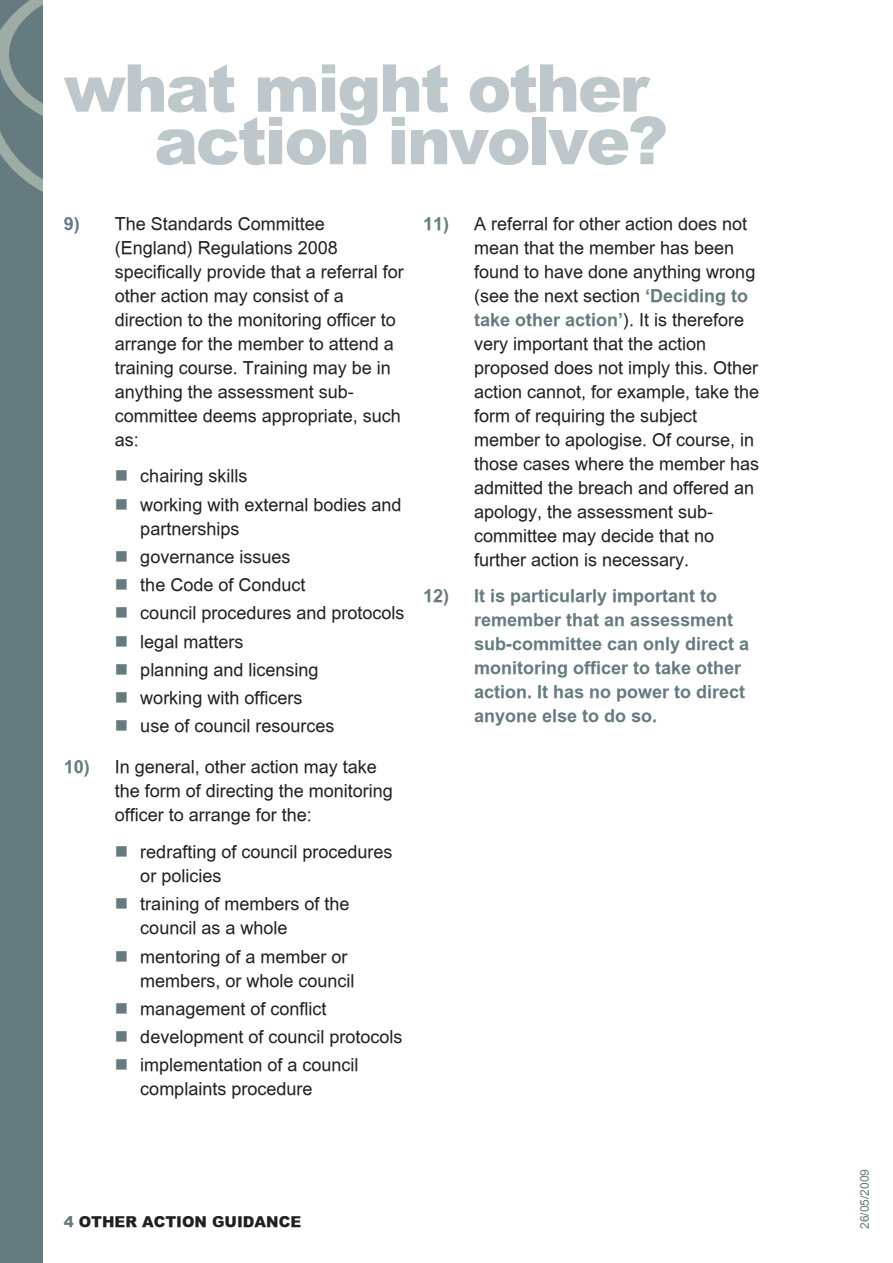
<style>
.page{position:relative;width:893px;height:1263px;background:#fff}
.page>*{position:absolute;margin:0;border:0;box-sizing:border-box;transform-origin:0 0}
.t1{font:66px/52.5px "Arial MT Black";letter-spacing:-.035em;color:#bdc7cc;text-align:right}
.t2{font:18px/24px "Arial MT Regular";color:#231f20}
.t3{font:18px/24px "Arial MT Bold";color:#657b80}
.t4{font:15px "Arial MT Black";color:#231f20}
.t5{font:12px "Arial MT Regular";color:#657b80}
.s1{font-family:"Arial MT Bold";color:#657b80}
.s2{color:#657b80}
.s3{font-family:"Arial MT Regular";color:#231f20}
</style>
<div class="page">
<div style="left:0;top:0;width:43px;height:1263px;background:#657b80"></div>
<svg style="left:0;top:0;width:43px;height:192px"></svg>
<h1 class="t1" style="left:64px;top:60px;width:606px">what might other action involve?</h1>
<p class="t2" style="left:115px;top:211px;width:291px;text-indent:-51px"><span class="s1">9)</span> The Standards Committee (England) Regulations 2008 specifically provide that a referral for other action may consist of a direction to the monitoring officer to arrange for the member to attend a training course. Training may be in anything the assessment sub&shy;committee deems appropriate, such as:</p>
<p class="t2" style="left:115px;top:464px;width:134px"><span class="s2">■</span> chairing skills</p>
<p class="t2" style="left:140px;top:492px;width:263px;text-indent:-26px"><span class="s2">■</span> working with external bodies and partnerships</p>
<p class="t2" style="left:115px;top:545px;width:177px"><span class="s2">■</span> governance issues</p>
<p class="t2" style="left:115px;top:573px;width:192px"><span class="s2">■</span> the Code of Conduct</p>
<p class="t2" style="left:115px;top:601px;width:291px"><span class="s2">■</span> council procedures and protocols</p>
<p class="t2" style="left:115px;top:629px;width:130px"><span class="s2">■</span> legal matters</p>
<p class="t2" style="left:115px;top:658px;width:205px"><span class="s2">■</span> planning and licensing</p>
<p class="t2" style="left:115px;top:686px;width:189px"><span class="s2">■</span> working with officers</p>
<p class="t2" style="left:115px;top:714px;width:221px"><span class="s2">■</span> use of council resources</p>
<p class="t2" style="left:115px;top:755px;width:280px;text-indent:-51px"><span class="s1">10)</span> In general, other action may take the form of directing the monitoring officer to arrange for the:</p>
<p class="t2" style="left:140px;top:840px;width:254px;text-indent:-26px"><span class="s2">■</span> redrafting of council procedures or policies</p>
<p class="t2" style="left:140px;top:892px;width:211px;text-indent:-26px"><span class="s2">■</span> training of members of the council as a whole</p>
<p class="t2" style="left:140px;top:944px;width:216px;text-indent:-26px"><span class="s2">■</span> mentoring of a member or members, or whole council</p>
<p class="t2" style="left:115px;top:997px;width:213px"><span class="s2">■</span> management of conflict</p>
<p class="t2" style="left:115px;top:1025px;width:289px"><span class="s2">■</span> development of council protocols</p>
<p class="t2" style="left:140px;top:1053px;width:220px;text-indent:-26px"><span class="s2">■</span> implementation of a council complaints procedure</p>
<p class="t2" style="left:474px;top:211px;width:283px;text-indent:-51px"><span class="s1">11)</span> A referral for other action does not mean that the member has been found to have done anything wrong (see the next section <span class="s1">‘Deciding to</span></p>
<p class="t3" style="left:474px;top:307px;width:272px">take other action’<span class="s3">). It is therefore</span></p>
<p class="t2" style="left:474px;top:331px;width:287px">very important that the action proposed does not imply this. Other action cannot, for example, take the form of requiring the subject member to apologise. Of course, in those cases where the member has admitted the breach and offered an apology, the assessment sub&shy;committee may decide that no further action is necessary.</p>
<p class="t3" style="left:474px;top:584px;width:277px;text-indent:-51px">12) It is particularly important to remember that an assessment sub-committee can only direct a monitoring officer to take other action. It has no power to direct anyone else to do so.</p>
<p class="t4" style="left:64px;top:1212px;width:239px"><span class="s2">4</span> OTHER ACTION GUIDANCE</p>
<p class="t5" style="left:858px;top:1229px;width:62px;rotate:-90deg">26/05/2009</p>
</div>
